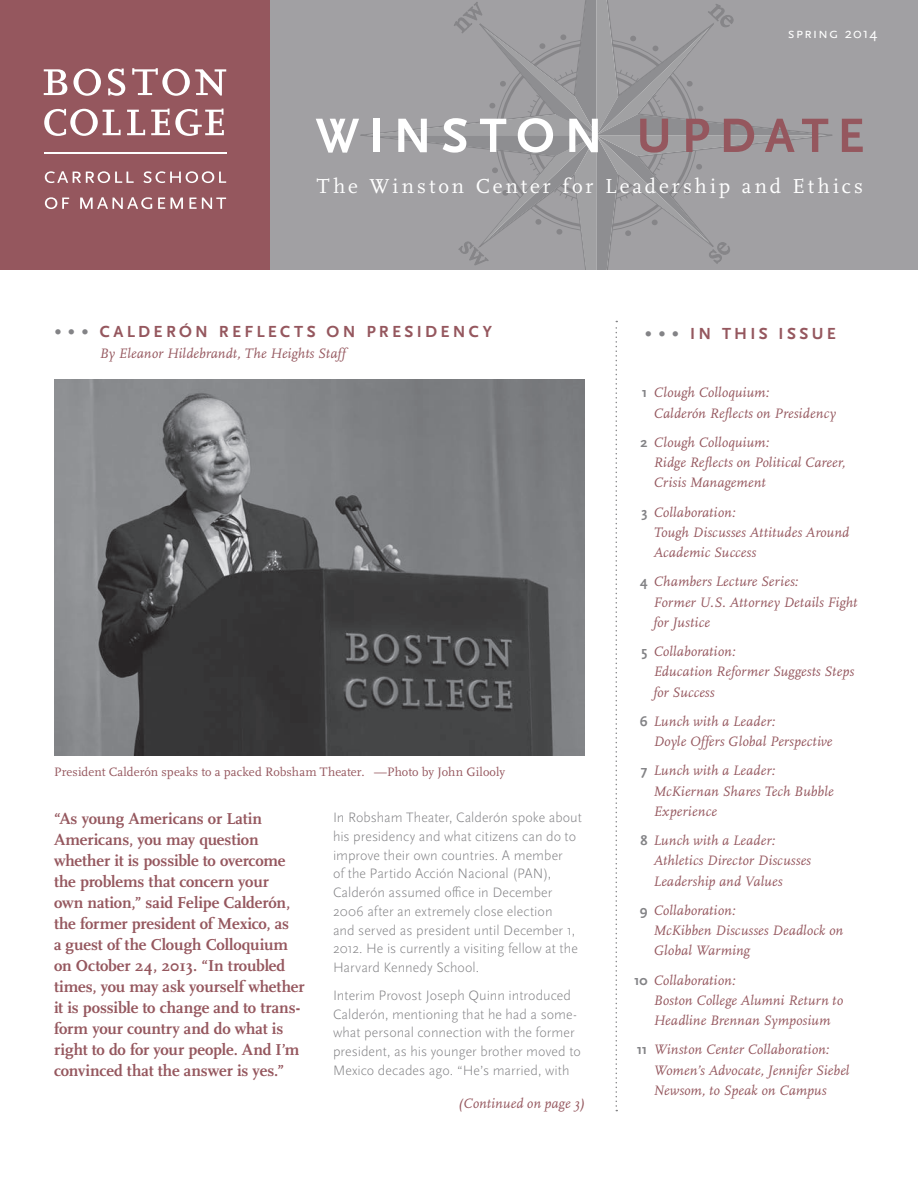
<style>
.page{position:relative;width:918px;height:1188px;background:#fff}
.page>*{position:absolute;margin:0;border:0;box-sizing:border-box;transform-origin:0 0}
.t1{font:700 50.4px "Scala Sans OT";letter-spacing:.195em;color:#fff}
.t2{font:italic 22.5px "Scala OT";color:#838386}
.t3{font:21.15px "Scala";letter-spacing:.145em;color:#fff}
.t4{font:700 16.8px "Scala Sans OT";letter-spacing:.2em;color:#95575e}
.t5{font:700 16.5px/21px "Scala";letter-spacing:-.01em;color:#95575e}
.t6{font:15px "Scala Sans OT";letter-spacing:.06em;color:#fff}
.t7{font:italic 14.25px/20.2px "Scala";letter-spacing:.01em;color:#95575e}
.t8{font:300 14.25px/18.8px "Scala Sans OT";letter-spacing:.005em;color:#838386}
.t9{font:12.75px "Scala";letter-spacing:.005em;color:#95575e}
.s1{color:#95575e}
.s2{font-family:"Scala OT";font-weight:400;font-style:italic;font-size:22.5px;color:#838386}
.s3{font-family:"Scala Sans OT";font-weight:700;font-style:normal;color:#838386}
</style>
<div class="page">
<img style="left:54px;top:379px;width:531px;height:377px">
<svg style="left:616px;top:321px;width:1px;height:790px"></svg>
<div style="left:0;top:0;width:918px;height:270px;background:#a1a0a3"></div>
<svg style="left:364px;top:0;width:464px;height:270px"></svg>
<div style="left:0;top:0;width:270px;height:270px;background:#95575e"></div>
<hr style="left:44px;top:153px;width:182px;height:1px;background:#fff">
<svg style="left:45px;top:197px;width:181px;height:12px"></svg>
<svg style="left:45px;top:171px;width:181px;height:12px"></svg>
<svg style="left:132px;top:68px;width:94px;height:28px"></svg>
<svg style="left:108px;top:69px;width:17px;height:27px"></svg>
<svg style="left:73px;top:69px;width:28px;height:27px"></svg>
<svg style="left:44px;top:69px;width:23px;height:26px"></svg>
<svg style="left:151px;top:109px;width:73px;height:27px"></svg>
<svg style="left:127px;top:110px;width:18px;height:25px"></svg>
<svg style="left:44px;top:109px;width:77px;height:27px"></svg>
<p class="t6" style="left:788px;top:25px;width:91px">spring 2014</p>
<h1 class="t1" style="left:316px;top:107px;width:550px">WINSTON <span class="s1">UPDATE</span></h1>
<h3 class="t3" style="left:317px;top:174px;width:548px">The Winston Center for Leadership and Ethics</h3>
<h2 class="t2" style="left:54px;top:317px;width:37px">• • •</h2>
<p class="t4" style="left:100px;top:323px;width:394px">CALDERÓN REFLECTS ON PRESIDENCY</p>
<p class="t7" style="left:100px;top:344px;width:247px">By Eleanor Hildebrandt, The Heights Staff</p>
<p class="t4" style="left:645px;top:324px;width:193px"><span class="s2">• • •</span> IN THIS ISSUE</p>
<p class="t9" style="left:54px;top:765px;width:453px">President Calderón speaks to a packed Robsham Theater. —Photo by John Gilooly</p>
<p class="t5" style="left:54px;top:808px;width:252px">“As young Americans or Latin<br>Americans, you may question whether it is possible to overcome the problems that concern your<br>own nation,” said Felipe Calderón, the former president of Mexico, as<br>a guest of the Clough Colloquium on October 24, 2013. “In troubled times, you may ask yourself whether it is possible to change and to trans&shy;form your country and do what is right to do for your people. And I’m convinced that the answer is yes.”</p>
<p class="t8" style="left:333px;top:808px;width:251px">In Robsham Theater, Calderón spoke about his presidency and what citizens can do to improve their own countries. A member<br>of the Partido Acción Nacional (PAN), Calderón assumed office in December 2006 after an extremely close election<br>and served as president until December 1, 2012. He is currently a visiting fellow at the Harvard Kennedy School.</p>
<p class="t8" style="left:333px;top:986px;width:249px">Interim Provost Joseph Quinn introduced Calderón, mentioning that he had a some&shy;what personal connection with the former president, as his younger brother moved to Mexico decades ago. “He’s married, with</p>
<p class="t7" style="left:458px;top:1093px;width:129px">(Continued on page 3)</p>
<p class="t7" style="left:653px;top:383px;width:184px;text-indent:-11px"><span class="s3">1</span> Clough Colloquium:<br>Calderón Reflects on Presidency</p>
<p class="t7" style="left:653px;top:433px;width:194px;text-indent:-13px"><span class="s3">2</span> Clough Colloquium:<br>Ridge Reflects on Political Career,<br>Crisis Management</p>
<p class="t7" style="left:653px;top:502px;width:197px;text-indent:-12px"><span class="s3">3</span> Collaboration:<br>Tough Discusses Attitudes Around<br>Academic Success</p>
<p class="t7" style="left:653px;top:572px;width:205px;text-indent:-13px"><span class="s3">4</span> Chambers Lecture Series:<br>Former U.S. Attorney Details Fight for Justice</p>
<p class="t7" style="left:653px;top:642px;width:202px;text-indent:-12px"><span class="s3">5</span> Collaboration:<br>Education Reformer Suggests Steps for Success</p>
<p class="t7" style="left:653px;top:712px;width:180px;text-indent:-14px"><span class="s3">6</span> Lunch with a Leader:<br>Doyle Offers Global Perspective</p>
<p class="t7" style="left:653px;top:761px;width:182px;text-indent:-13px"><span class="s3">7</span> Lunch with a Leader:<br>McKiernan Shares Tech Bubble<br>Experience</p>
<p class="t7" style="left:653px;top:831px;width:159px;text-indent:-13px"><span class="s3">8</span> Lunch with a Leader:<br>Athletics Director Discusses<br>Leadership and Values</p>
<p class="t7" style="left:653px;top:901px;width:191px;text-indent:-14px"><span class="s3">9</span> Collaboration:<br>McKibben Discusses Deadlock on<br>Global Warming</p>
<p class="t7" style="left:653px;top:970px;width:191px;text-indent:-19px"><span class="s3">10</span> Collaboration:<br>Boston College Alumni Return to<br>Headline Brennan Symposium</p>
<p class="t7" style="left:653px;top:1040px;width:197px;text-indent:-17px"><span class="s3">11</span> Winston Center Collaboration:<br>Women’s Advocate, Jennifer Siebel<br>Newsom, to Speak on Campus</p>
</div>
